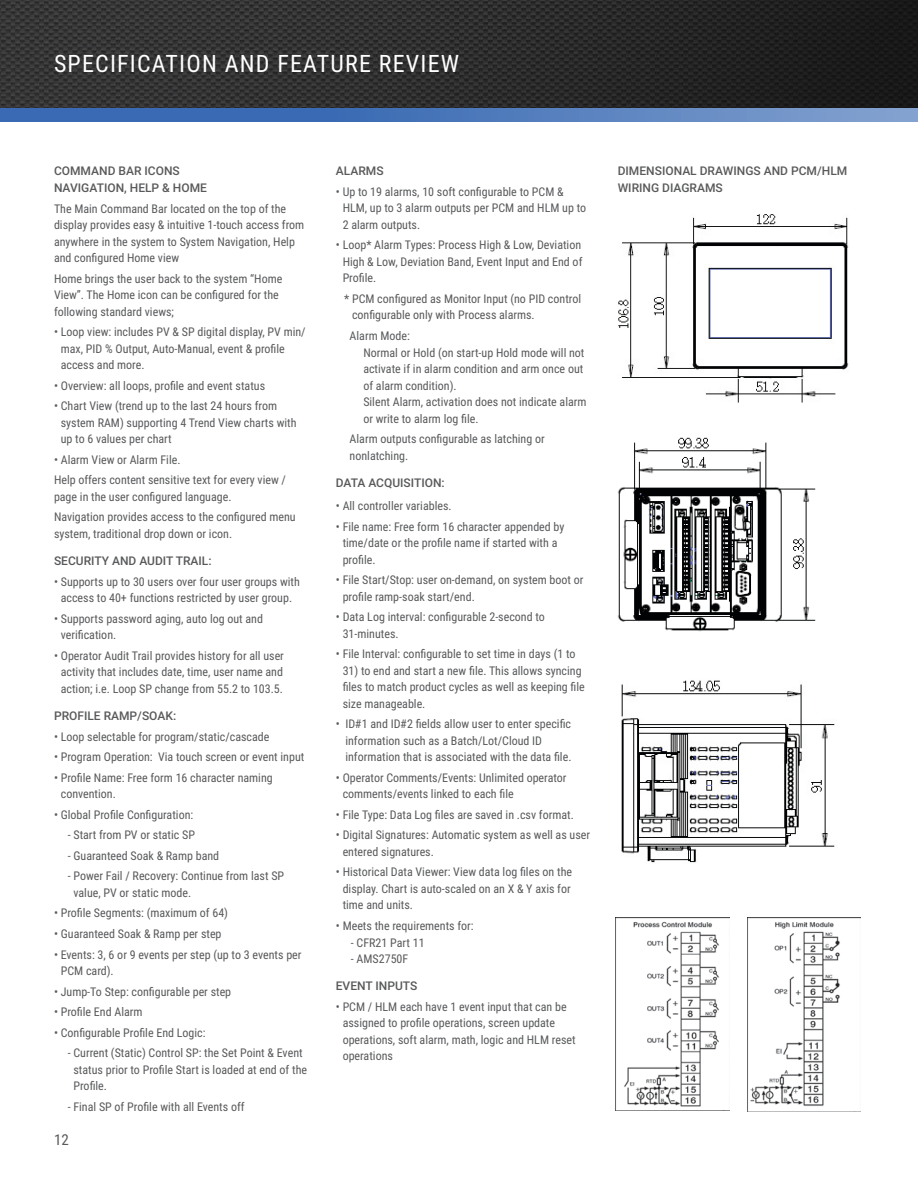
<style>
.page{position:relative;width:918px;height:1188px;background:#fff}
.page>*{position:absolute;margin:0;border:0;box-sizing:border-box;transform-origin:0 0}
.t1{font:24px "Roboto Condensed";letter-spacing:.05em;color:#fff}
.t2{font:15px "Roboto Condensed";color:#58595b}
.t3{font:12px/16.5px "Roboto Condensed";color:#58595b}
.t4{font:500 12px/16.5px "Roboto";color:#58595b}
</style>
<div class="page">
<svg style="left:0;top:0;width:918px;height:108px;background:#2b2a2b"></svg>
<svg style="left:0;top:108px;width:918px;height:14px;background:#517cbc"></svg>
<img style="left:618px;top:214px;width:231px;height:189px">
<img style="left:617px;top:437px;width:199px;height:195px">
<img style="left:621px;top:680px;width:214px;height:183px">
<img style="left:616px;top:918px;width:113px;height:189px">
<img style="left:748px;top:918px;width:113px;height:194px">
<h1 class="t1" style="left:54px;top:47px;width:407px">SPECIFICATION AND FEATURE REVIEW</h1>
<p class="t4" style="left:54px;top:163px;width:155px">COMMAND BAR ICONS<br>NAVIGATION, HELP &amp; HOME</p>
<p class="t3" style="left:54px;top:200px;width:252px">The Main Command Bar located on the top of the display provides easy &amp; intuitive 1-touch access from anywhere in the system to System Navigation, Help and configured Home view</p>
<p class="t3" style="left:54px;top:270px;width:230px">Home brings the user back to the system “Home<br>View”. The Home icon can be configured for the following standard views;</p>
<p class="t3" style="left:61px;top:323px;width:246px;text-indent:-7px">• Loop view: includes PV &amp; SP digital display, PV min/ max, PID % Output, Auto-Manual, event &amp; profile access and more.</p>
<p class="t3" style="left:54px;top:377px;width:213px">• Overview: all loops, profile and event status</p>
<p class="t3" style="left:61px;top:397px;width:237px;text-indent:-7px">• Chart View (trend up to the last 24 hours from system RAM) supporting 4 Trend View charts with up to 6 values per chart</p>
<p class="t3" style="left:54px;top:449px;width:234px;line-height:20.5px">• Alarm View or Alarm File.<br>Help offers content sensitive text for every view /</p>
<p class="t3" style="left:54px;top:486px;width:243px;line-height:20.5px">page in the user configured language.<br>Navigation provides access to the configured menu</p>
<p class="t3" style="left:54px;top:525px;width:180px">system, traditional drop down or icon.</p>
<p class="t4" style="left:54px;top:552px;width:159px">SECURITY AND AUDIT TRAIL:</p>
<p class="t3" style="left:54px;top:573px;width:247px;text-align:center">• Supports up to 30 users over four user groups with access to 40+ functions restricted by user group.</p>
<p class="t3" style="left:61px;top:610px;width:204px;text-indent:-7px">• Supports password aging, auto log out and verification.</p>
<p class="t3" style="left:54px;top:647px;width:231px;text-align:center">• Operator Audit Trail provides history for all user activity that includes date, time, user name and action; i.e. Loop SP change from 55.2 to 103.5.</p>
<p class="t4" style="left:54px;top:707px;width:124px">PROFILE RAMP/SOAK:</p>
<p class="t3" style="left:54px;top:728px;width:217px">• Loop selectable for program/static/cascade</p>
<p class="t3" style="left:54px;top:748px;width:252px">• Program Operation: Via touch screen or event input</p>
<p class="t3" style="left:61px;top:769px;width:213px;text-indent:-7px">• Profile Name: Free form 16 character naming convention.</p>
<p class="t3" style="left:54px;top:806px;width:141px">• Global Profile Configuration:</p>
<p class="t3" style="left:68px;top:826px;width:129px">- Start from PV or static SP</p>
<p class="t3" style="left:68px;top:847px;width:153px">- Guaranteed Soak &amp; Ramp band</p>
<p class="t3" style="left:73px;top:867px;width:212px;text-indent:-6px">- Power Fail / Recovery: Continue from last SP value, PV or static mode.</p>
<p class="t3" style="left:54px;top:904px;width:176px">• Profile Segments: (maximum of 64)</p>
<p class="t3" style="left:54px;top:925px;width:169px">• Guaranteed Soak &amp; Ramp per step</p>
<p class="t3" style="left:61px;top:946px;width:242px;text-indent:-7px">• Events: 3, 6 or 9 events per step (up to 3 events per<br>PCM card).</p>
<p class="t3" style="left:54px;top:983px;width:179px">• Jump-To Step: configurable per step</p>
<p class="t3" style="left:54px;top:1003px;width:90px">• Profile End Alarm</p>
<p class="t3" style="left:54px;top:1024px;width:153px">• Configurable Profile End Logic:</p>
<p class="t3" style="left:73px;top:1044px;width:235px;text-indent:-6px">- Current (Static) Control SP: the Set Point &amp; Event status prior to Profile Start is loaded at end of the<br>Profile.</p>
<p class="t3" style="left:68px;top:1098px;width:178px">- Final SP of Profile with all Events off</p>
<p class="t2" style="left:54px;top:1129px;width:16px">12</p>
<p class="t4" style="left:336px;top:162px;width:49px">ALARMS</p>
<p class="t3" style="left:343px;top:183px;width:245px;text-indent:-7px">• Up to 19 alarms, 10 soft configurable to PCM &amp;<br>HLM, up to 3 alarm outputs per PCM and HLM up to<br>2 alarm outputs.</p>
<p class="t3" style="left:343px;top:236px;width:241px;text-align:justify;text-indent:-7px">• Loop* Alarm Types: Process High &amp; Low, Deviation High &amp; Low, Deviation Band, Event Input and End of Profile.</p>
<p class="t3" style="left:352px;top:290px;width:231px;text-indent:-8px">* PCM configured as Monitor Input (no PID control configurable only with Process alarms.</p>
<p class="t3" style="left:363px;top:327px;width:225px;text-indent:-14px">Alarm Mode:<br>Normal or Hold (on start-up Hold mode will not activate if in alarm condition and arm once out of alarm condition).<br>Silent Alarm, activation does not indicate alarm or write to alarm log file.</p>
<p class="t3" style="left:350px;top:430px;width:197px">Alarm outputs configurable as latching or nonlatching.</p>
<p class="t4" style="left:336px;top:474px;width:110px">DATA ACQUISITION:</p>
<p class="t3" style="left:336px;top:497px;width:117px">• All controller variables.</p>
<p class="t3" style="left:343px;top:518px;width:223px;text-indent:-7px">• File name: Free form 16 character appended by time/date or the profile name if started with a profile.</p>
<p class="t3" style="left:343px;top:571px;width:242px;text-indent:-7px">• File Start/Stop: user on-demand, on system boot or profile ramp-soak start/end.</p>
<p class="t3" style="left:343px;top:608px;width:204px;text-indent:-7px">• Data Log interval: configurable 2-second to<br>31-minutes.</p>
<p class="t3" style="left:336px;top:645px;width:241px">• File Interval: configurable to set time in days (1 to</p>
<p class="t3" style="left:343px;top:662px;width:244px">31) to end and start a new file. This allows syncing files to match product cycles as well as keeping file size manageable.</p>
<p class="t3" style="left:345px;top:715px;width:228px;text-indent:-10px">• ID#1 and ID#2 fields allow user to enter specific information such as a Batch/Lot/Cloud ID information that is associated with the data file.</p>
<p class="t3" style="left:343px;top:769px;width:225px;text-indent:-7px">• Operator Comments/Events: Unlimited operator comments/events linked to each file</p>
<p class="t3" style="left:336px;top:806px;width:240px">• File Type: Data Log files are saved in .csv format.</p>
<p class="t3" style="left:343px;top:826px;width:249px;text-indent:-7px">• Digital Signatures: Automatic system as well as user entered signatures.</p>
<p class="t3" style="left:343px;top:864px;width:231px;text-align:justify;text-indent:-7px">• Historical Data Viewer: View data log files on the display. Chart is auto-scaled on an X &amp; Y axis for time and units.</p>
<p class="t3" style="left:336px;top:917px;width:139px">• Meets the requirements for:</p>
<p class="t3" style="left:351px;top:934px;width:75px">- CFR21 Part 11</p>
<p class="t3" style="left:351px;top:950px;width:59px">- AMS2750F</p>
<p class="t4" style="left:336px;top:977px;width:83px">EVENT INPUTS</p>
<p class="t3" style="left:343px;top:998px;width:234px;text-indent:-7px">• PCM / HLM each have 1 event input that can be assigned to profile operations, screen update operations, soft alarm, math, logic and HLM reset operations</p>
<p class="t4" style="left:618px;top:162px;width:231px">DIMENSIONAL DRAWINGS AND PCM/HLM<br>WIRING DIAGRAMS</p>
</div>
